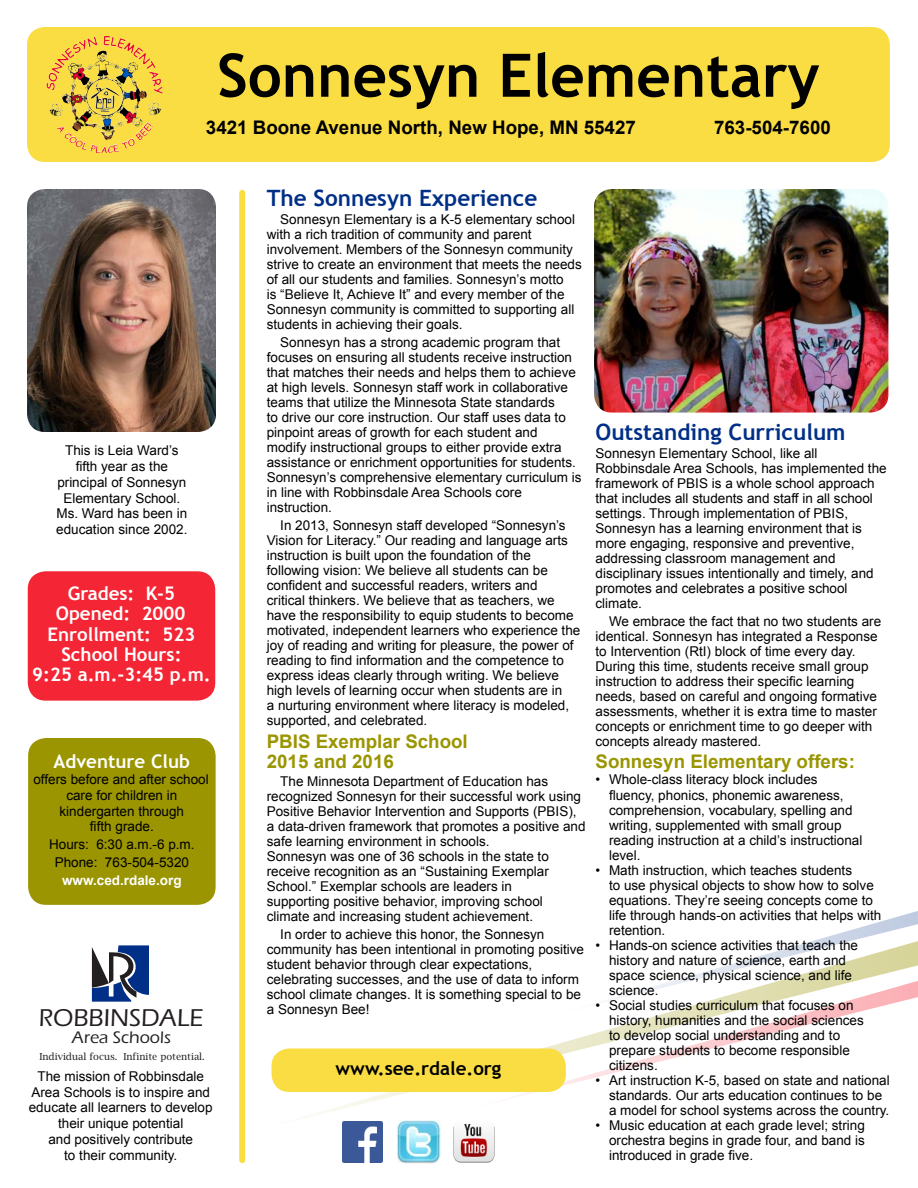
<style>
.page{position:relative;width:918px;height:1188px;background:#fff}
.page>*{position:absolute;margin:0;border:0;box-sizing:border-box;transform-origin:0 0}
.t1{font:700 60px "Trebuchet MS";color:#000}
.t2{font:500 25.2px "Eras ITC";color:#231f20}
.t3{font:700 22.5px "Trebuchet MS";color:#002f87}
.t4{font:700 18.75px/20.2px "Trebuchet MS";color:#fff;text-align:center}
.t5{font:700 18.75px/20.2px "Arial";color:#9a9500}
.t6{font:700 18.75px "Arial";color:#000}
.t7{font:700 18.75px "Trebuchet MS";color:#000}
.t8{font:500 17.4px "Eras ITC";color:#231f20}
.t9{font:13.5px/15px "Arial";color:#000}
.t10{font:700 13.5px "Arial";color:#fff}
.t11{font:9.6px "Lucida Bright";color:#231f20}
</style>
<div class="page">
<svg style="left:245px;top:898px;width:196px;height:236px"></svg>
<svg style="left:513px;top:911px;width:405px;height:187px"></svg>
<div style="left:27px;top:27px;width:863px;height:135px;background:#fadd43;border-radius:18px"></div>
<img style="left:40px;top:27px;width:129px;height:135px;border-radius:18px">
<img style="left:83px;top:36px;width:43px;height:13px">
<div style="left:239px;top:193px;width:6px;height:967px;background:#fadd43"></div>
<img style="left:27px;top:189px;width:189px;height:243px">
<div style="left:28px;top:571px;width:187px;height:130px;background:#f42534;border-radius:18px"></div>
<div style="left:28px;top:738px;width:188px;height:167px;background:#9a9500;border-radius:18px"></div>
<svg style="left:92px;top:945px;width:57px;height:57px"></svg>
<div style="left:272px;top:1048px;width:294px;height:44px;background:#fadd43;border-radius:18px"></div>
<img style="left:594px;top:189px;width:294px;height:224px">
<img style="left:342px;top:1122px;width:41px;height:40px">
<img style="left:397px;top:1120px;width:43px;height:44px">
<img style="left:453px;top:1123px;width:42px;height:39px">
<h1 class="t1" style="left:217px;top:38px;width:604px">Sonnesyn Elementary</h1>
<h3 class="t6" style="left:206px;top:115px;width:431px">3421 Boone Avenue North, New Hope, MN 55427</h3>
<h3 class="t6" style="left:714px;top:115px;width:118px">763-504-7600</h3>
<p class="t9" style="left:56px;top:443px;width:133px;line-height:15.8px;text-align:center">This is Leia Ward’s fifth year as the principal of Sonnesyn<br>Elementary School.<br>Ms. Ward has been in education since 2002.</p>
<h3 class="t4" style="left:32px;top:583px;width:180px">Grades: K-5<br>Opened: 2000<br>Enrollment: 523<br>School Hours:<br>9:25 a.m.-3:45 p.m.</h3>
<h3 class="t4" style="left:54px;top:752px;width:138px">Adventure Club</h3>
<p class="t9" style="left:33px;top:772px;width:177px;line-height:15.8px;text-align:center">offers before and after school care for children in kindergarten through<br>fifth grade.</p>
<p class="t9" style="left:49px;top:836px;width:147px;line-height:18px;text-align:center">Hours: 6:30 a.m.-6 p.m.<br>Phone: 763-504-5320</p>
<p class="t10" style="left:62px;top:872px;width:121px">www.ced.rdale.org</p>
<h2 class="t2" style="left:39px;top:1003px;width:166px">ROBBINSDALE</h2>
<p class="t8" style="left:72px;top:1028px;width:100px">Area Schools</p>
<p class="t11" style="left:39px;top:1052px;width:167px">Individual focus. Infinite potential.</p>
<p class="t9" style="left:29px;top:1068px;width:185px;line-height:15.8px;text-align:center">The mission of Robbinsdale<br>Area Schools is to inspire and educate all learners to develop their unique potential<br>and positively contribute<br>to their community.</p>
<h3 class="t3" style="left:267px;top:184px;width:272px">The Sonnesyn Experience</h3>
<p class="t9" style="left:267px;top:212px;width:317px;text-indent:14px">Sonnesyn Elementary is a K-5 elementary school with a rich tradition of community and parent involvement. Members of the Sonnesyn community strive to create an environment that meets the needs of all our students and families. Sonnesyn’s motto<br>is “Believe It, Achieve It” and every member of the Sonnesyn community is committed to supporting all students in achieving their goals.</p>
<p class="t9" style="left:267px;top:335px;width:316px;text-indent:14px">Sonnesyn has a strong academic program that focuses on ensuring all students receive instruction that matches their needs and helps them to achieve at high levels. Sonnesyn staff work in collaborative teams that utilize the Minnesota State standards<br>to drive our core instruction. Our staff uses data to pinpoint areas of growth for each student and<br>modify instructional groups to either provide extra assistance or enrichment opportunities for students.<br>Sonnesyn’s comprehensive elementary curriculum is in line with Robbinsdale Area Schools core instruction.</p>
<p class="t9" style="left:267px;top:518px;width:315px;text-indent:14px">In 2013, Sonnesyn staff developed “Sonnesyn’s Vision for Literacy.” Our reading and language arts instruction is built upon the foundation of the following vision: We believe all students can be confident and successful readers, writers and<br>critical thinkers. We believe that as teachers, we have the responsibility to equip students to become motivated, independent learners who experience the joy of reading and writing for pleasure, the power of reading to find information and the competence to express ideas clearly through writing. We believe high levels of learning occur when students are in<br>a nurturing environment where literacy is modeled, supported, and celebrated.</p>
<h3 class="t5" style="left:267px;top:732px;width:203px">PBIS Exemplar School<br>2015 and 2016</h3>
<p class="t9" style="left:267px;top:774px;width:320px;text-indent:14px">The Minnesota Department of Education has recognized Sonnesyn for their successful work using Positive Behavior Intervention and Supports (PBIS), a data-driven framework that promotes a positive and safe learning environment in schools.<br>Sonnesyn was one of 36 schools in the state to receive recognition as an “Sustaining Exemplar School.” Exemplar schools are leaders in<br>supporting positive behavior, improving school climate and increasing student achievement.</p>
<p class="t9" style="left:267px;top:927px;width:319px;text-indent:14px">In order to achieve this honor, the Sonnesyn community has been intentional in promoting positive student behavior through clear expectations, celebrating successes, and the use of data to inform school climate changes. It is something special to be a Sonnesyn Bee!</p>
<h3 class="t7" style="left:336px;top:1057px;width:167px">www.see.rdale.org</h3>
<h3 class="t3" style="left:596px;top:418px;width:252px">Outstanding Curriculum</h3>
<p class="t9" style="left:596px;top:445px;width:293px">Sonnesyn Elementary School, like all Robbinsdale Area Schools, has implemented the framework of PBIS is a whole school approach that includes all students and staff in all school settings. Through implementation of PBIS, Sonnesyn has a learning environment that is more engaging, responsive and preventive, addressing classroom management and disciplinary issues intentionally and timely, and promotes and celebrates a positive school climate.</p>
<p class="t9" style="left:596px;top:613px;width:287px;text-indent:14px">We embrace the fact that no two students are identical. Sonnesyn has integrated a Response to Intervention (RtI) block of time every day.<br>During this time, students receive small group instruction to address their specific learning needs, based on careful and ongoing formative assessments, whether it is extra time to master concepts or enrichment time to go deeper with concepts already mastered.</p>
<h3 class="t5" style="left:596px;top:752px;width:261px">Sonnesyn Elementary offers:</h3>
<p class="t9" style="left:609px;top:772px;width:255px;text-indent:-14px">• Whole-class literacy block includes fluency, phonics, phonemic awareness, comprehension, vocabulary, spelling and writing, supplemented with small group reading instruction at a child’s instructional level.</p>
<p class="t9" style="left:609px;top:862px;width:274px;text-indent:-14px">• Math instruction, which teaches students<br>to use physical objects to show how to solve equations. They’re seeing concepts come to life through hands-on activities that helps with retention.</p>
<p class="t9" style="left:609px;top:937px;width:251px;text-indent:-14px">• Hands-on science activities that teach the history and nature of science, earth and space science, physical science, and life science.</p>
<p class="t9" style="left:609px;top:997px;width:256px;text-indent:-14px">• Social studies curriculum that focuses on history, humanities and the social sciences to develop social understanding and to prepare students to become responsible citizens.</p>
<p class="t9" style="left:609px;top:1072px;width:282px;text-indent:-14px">• Art instruction K-5, based on state and national standards. Our arts education continues to be a model for school systems across the country.</p>
<p class="t9" style="left:609px;top:1117px;width:257px;text-align:justify;text-indent:-14px">• Music education at each grade level; string orchestra begins in grade four, and band is introduced in grade five.</p>
</div>
